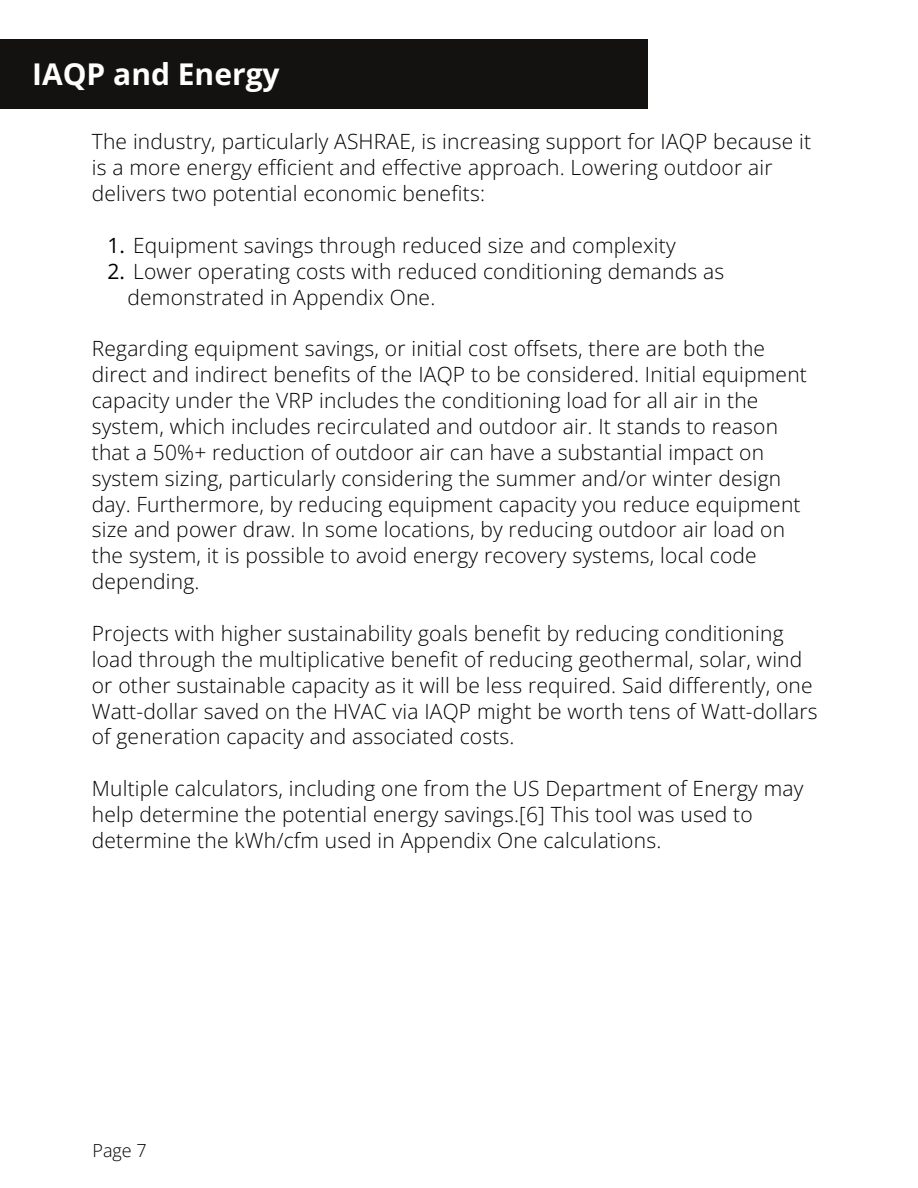
<style>
.page{position:relative;width:918px;height:1188px;background:#fff}
.page>*{position:absolute;margin:0;border:0;box-sizing:border-box;transform-origin:0 0}
.t1{font:700 30px "Open Sans";color:#fff}
.t2{font:300 21px/25.8px "Open Sans";letter-spacing:.01em;color:#000}
.t3{font:300 18px "Open Sans";color:#000}
.s1{font-weight:400}
</style>
<div class="page">
<div style="left:0;top:40px;width:648px;height:69px;background:#131211"></div>
<h1 class="t1" style="left:32px;top:53px;width:249px">IAQP and Energy</h1>
<h2 class="t2" style="left:92px;top:128px;width:721px">The industry, particularly ASHRAE, is increasing support for IAQP because it is a more energy efficient and effective approach. Lowering outdoor air delivers two potential economic benefits:</h2>
<p class="t2" style="left:107px;top:232px;width:570px"><span class="s1">1.</span> Equipment savings through reduced size and complexity</p>
<p class="t2" style="left:127px;top:258px;width:598px;text-indent:-20px"><span class="s1">2.</span> Lower operating costs with reduced conditioning demands as demonstrated in Appendix One.</p>
<h2 class="t2" style="left:92px;top:335px;width:717px">Regarding equipment savings, or initial cost offsets, there are both the direct and indirect benefits of the IAQP to be considered. Initial equipment capacity under the VRP includes the conditioning load for all air in the system, which includes recirculated and outdoor air. It stands to reason that a 50%+ reduction of outdoor air can have a substantial impact on system sizing, particularly considering the summer and/or winter design day. Furthermore, by reducing equipment capacity you reduce equipment size and power draw. In some locations, by reducing outdoor air load on the system, it is possible to avoid energy recovery systems, local code depending.</h2>
<h2 class="t2" style="left:92px;top:620px;width:727px">Projects with higher sustainability goals benefit by reducing conditioning load through the multiplicative benefit of reducing geothermal, solar, wind or other sustainable capacity as it will be less required. Said differently, one Watt-dollar saved on the HVAC via IAQP might be worth tens of Watt-dollars of generation capacity and associated costs.</h2>
<h2 class="t2" style="left:92px;top:775px;width:713px">Multiple calculators, including one from the US Department of Energy may help determine the potential energy savings.[6] This tool was used to determine the kWh/cfm used in Appendix One calculations.</h2>
<p class="t3" style="left:93px;top:1138px;width:56px">Page 7</p>
</div>
